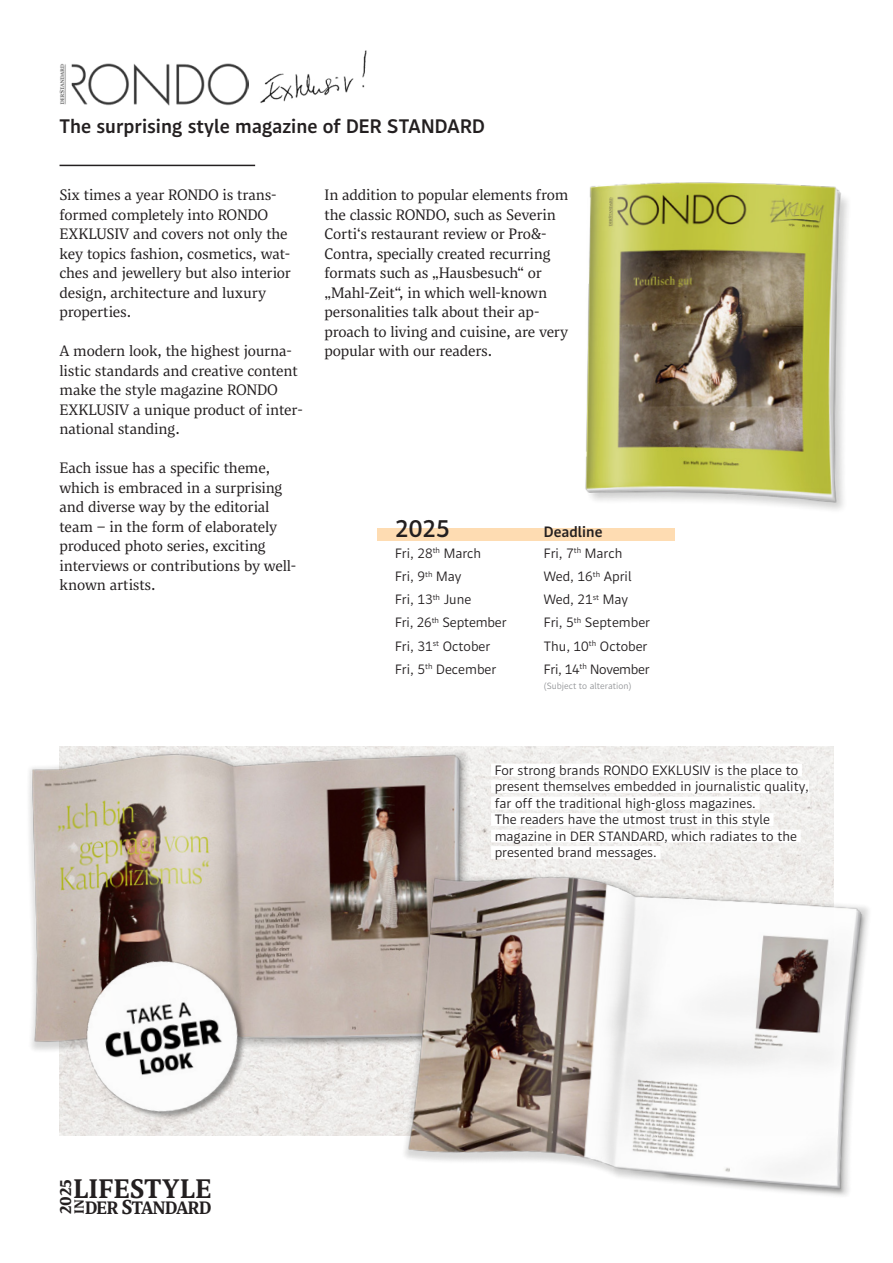
<style>
.page{position:relative;width:893px;height:1263px;background:#fff}
.page>*{position:absolute;margin:0;border:0;box-sizing:border-box;transform-origin:0 0}
.t1{font:600 26.7px "ST Matilda Text";color:#231f20}
.Tabelle_HL14{font:600 24px "ST Matilda Info";color:#231f20}
.HL_13pt_Info{font:600 19.5px "ST Matilda Info";color:#231f20}
.t2{font:600 17.85px "ST Matilda Text";letter-spacing:-.05em;color:#231f20}
.t3{font:600 16.5px "ST Matilda Text";color:#231f20}
.FT_11pt{font:15px/19.5px "ST Matilda Text";letter-spacing:-.01em;color:#231f20}
.Tabelle_HL_10pt{font:600 15px "ST Matilda Info";color:#231f20}
.unterstrichen_weiss{font:13.5px/16.5px "ST Matilda Info";color:#231f20}
.Tabelle_FT_9pt{font:13.5px "ST Matilda Info";color:#231f20}
.Tabelle_FT_9pt-2{font:13.5px "ST Matilda Info";letter-spacing:-.02em;color:#231f20}
.t4{font:600 13.2px "ST Matilda Text";color:#231f20}
.Tabelle_FT_6pt_Kleingedr{font:9px "ST Matilda Info";color:#939598}
.s1{font-size:20.1px}
</style>
<div class="page">
<img style="left:585px;top:182px;width:263px;height:328px">
<img style="left:60px;top:746px;width:773px;height:389px">
<hr style="left:60px;top:165px;width:195px;height:1px;background:#231f20">
<img style="left:260px;top:50px;width:107px;height:53px">
<img style="left:29px;top:746px;width:464px;height:322px">
<div style="left:491px;top:764px;width:311px;height:12px;background:#fff"></div>
<div style="left:491px;top:780px;width:318px;height:13px;background:#fff"></div>
<div style="left:491px;top:797px;width:268px;height:12px;background:#fff"></div>
<div style="left:491px;top:813px;width:282px;height:13px;background:#fff"></div>
<div style="left:491px;top:830px;width:310px;height:12px;background:#fff"></div>
<div style="left:491px;top:846px;width:169px;height:13px;background:#fff"></div>
<img style="left:60px;top:63px;width:188px;height:42px">
<div style="left:377px;top:528px;width:298px;height:13px;background:#fedcb2"></div>
<img style="left:393px;top:860px;width:476px;height:336px">
<img style="left:79px;top:961px;width:170px;height:169px">
<p class="HL_13pt_Info" style="left:60px;top:113px;width:427px">The surprising style magazine of DER STANDARD</p>
<p class="FT_11pt" style="left:60px;top:185px;width:233px">Six times a year RONDO is trans&shy;formed completely into RONDO<br>EXKLUSIV and covers not only the key topics fashion, cosmetics, wat&shy;ches and jewellery but also interior design, architecture and luxury properties.</p>
<p class="FT_11pt" style="left:60px;top:341px;width:245px">A modern look, the highest journa&shy;listic standards and creative content make the style magazine RONDO<br>EXKLUSIV a unique product of inter&shy;national standing.</p>
<p class="FT_11pt" style="left:60px;top:458px;width:238px">Each issue has a specific theme, which is embraced in a surprising and diverse way by the editorial team – in the form of elaborately produced photo series, exciting interviews or contributions by well&shy;known artists.</p>
<p class="FT_11pt" style="left:325px;top:185px;width:245px">In addition to popular elements from the classic RONDO, such as Severin Corti‘s restaurant review or Pro&amp;- Contra, specially created recurring formats such as „Hausbesuch“ or „Mahl-Zeit“, in which well-known personalities talk about their ap&shy;proach to living and cuisine, are very popular with our readers.</p>
<p class="Tabelle_HL14" style="left:395px;top:512px;width:56px">2025</p>
<p class="Tabelle_HL_10pt" style="left:544px;top:521px;width:60px">Deadline</p>
<p class="Tabelle_FT_9pt" style="left:395px;top:544px;width:88px">Fri, 28<sup>th</sup> March</p>
<p class="Tabelle_FT_9pt" style="left:544px;top:544px;width:80px">Fri, 7<sup>th</sup> March</p>
<p class="Tabelle_FT_9pt" style="left:395px;top:567px;width:68px">Fri, 9<sup>th</sup> May</p>
<p class="Tabelle_FT_9pt" style="left:544px;top:567px;width:89px">Wed, 16<sup>th</sup> April</p>
<p class="Tabelle_FT_9pt" style="left:395px;top:591px;width:78px">Fri, 13<sup>th</sup> June</p>
<p class="Tabelle_FT_9pt" style="left:544px;top:591px;width:86px">Wed, 21<sup>st</sup> May</p>
<p class="Tabelle_FT_9pt" style="left:395px;top:614px;width:113px">Fri, 26<sup>th</sup> September</p>
<p class="Tabelle_FT_9pt" style="left:544px;top:614px;width:108px">Fri, 5<sup>th</sup> September</p>
<p class="Tabelle_FT_9pt" style="left:395px;top:637px;width:97px">Fri, 31<sup>st</sup> October</p>
<p class="Tabelle_FT_9pt" style="left:544px;top:637px;width:105px">Thu, 10<sup>th</sup> October</p>
<p class="Tabelle_FT_9pt" style="left:395px;top:660px;width:103px">Fri, 5<sup>th</sup> December</p>
<p class="Tabelle_FT_9pt-2" style="left:544px;top:660px;width:107px">Fri, 14<sup>th</sup> November</p>
<p class="Tabelle_FT_6pt_Kleingedr" style="left:544px;top:679px;width:89px">(Subject to alteration)</p>
<p class="unterstrichen_weiss" style="left:495px;top:761px;width:316px">For strong brands RONDO EXKLUSIV is the place to present themselves embedded in journalistic quality, far off the traditional high-gloss magazines.<br>The readers have the utmost trust in this style magazine in DER STANDARD, which radiates to the presented brand messages.</p>
<p class="t1" style="left:73px;top:1170px;width:140px">LIFESTYLE</p>
<p class="t3" style="left:54px;top:1214px;width:37px;rotate:-90deg">2025</p>
<p class="t4" style="left:70px;top:1214px;width:16px;rotate:-90deg">IN</p>
<p class="t2" style="left:85px;top:1195px;width:128px">DER <span class="s1">S</span>TANDARD</p>
</div>
